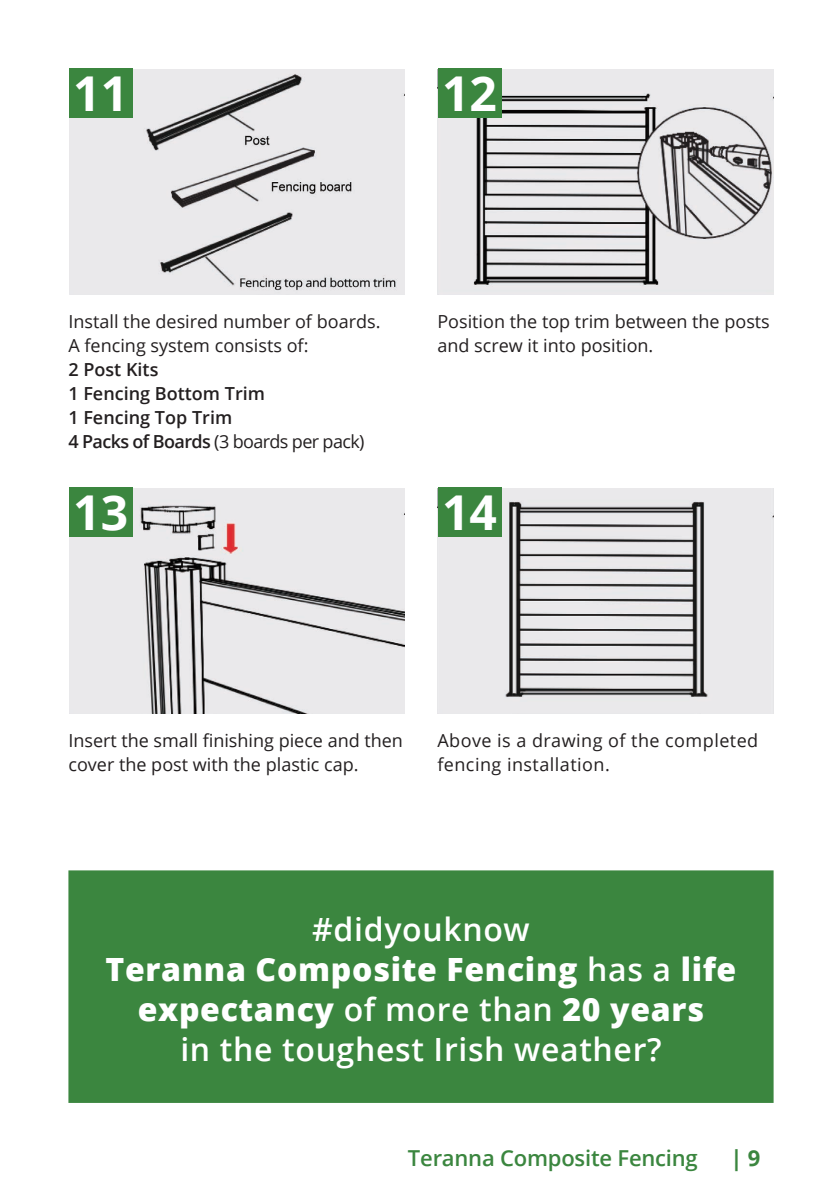
<style>
.page{position:relative;width:840px;height:1191px;background:#fff}
.page>*{position:absolute;margin:0;border:0;box-sizing:border-box;transform-origin:0 0}
.t1{font:700 48px "Open Sans";color:#fff}
.t2{font:600 32px/40px "Open Sans";letter-spacing:.02em;color:#fff;text-align:center}
.t3{font:600 22px "Open Sans";letter-spacing:-.01em;color:#3b863f}
.t4{font:700 22px "Open Sans";color:#3b863f}
.t5{font:18px/24px "Open Sans";color:#231f20}
.t6{font:600 18px/24px "Open Sans";color:#231f20}
.t7{font:18px/24px "Open Sans";letter-spacing:.025em;color:#231f20}
.s1{font-weight:400}
.s2{font-weight:800}
</style>
<div class="page">
<img style="left:437px;top:69px;width:336px;height:225px">
<div style="left:438px;top:69px;width:63px;height:49px;background:#3b863f"></div>
<img style="left:69px;top:69px;width:335px;height:225px">
<div style="left:69px;top:69px;width:64px;height:49px;background:#3b863f"></div>
<img style="left:437px;top:488px;width:336px;height:225px">
<div style="left:438px;top:488px;width:63px;height:49px;background:#3b863f"></div>
<img style="left:69px;top:488px;width:335px;height:225px">
<div style="left:69px;top:488px;width:64px;height:49px;background:#3b863f"></div>
<div style="left:71px;top:873px;width:699px;height:227px;background:#3b863f"></div>
<div style="left:68px;top:870px;width:705px;height:233px;border:6px solid #3b863f"></div>
<p class="t1" style="left:73px;top:60px;width:56px">11</p>
<p class="t1" style="left:442px;top:60px;width:56px">12</p>
<p class="t5" style="left:68px;top:309px;width:313px">Install the desired number of boards.<br>A fencing system consists of:</p>
<p class="t6" style="left:68px;top:357px;width:91px">2 Post Kits</p>
<p class="t6" style="left:68px;top:381px;width:198px">1 Fencing Bottom Trim</p>
<p class="t6" style="left:68px;top:405px;width:297px">1 Fencing Top Trim<br>4 Packs of Boards <span class="s1">(3 boards per pack)</span></p>
<p class="t1" style="left:73px;top:478px;width:56px">13</p>
<p class="t5" style="left:437px;top:309px;width:334px">Position the top trim between the posts and screw it into position.</p>
<p class="t1" style="left:442px;top:478px;width:56px">14</p>
<p class="t5" style="left:68px;top:728px;width:336px">Insert the small finishing piece and then cover the post with the plastic cap.</p>
<p class="t7" style="left:437px;top:728px;width:322px">Above is a drawing of the completed fencing installation.</p>
<p class="t2" style="left:105px;top:908px;width:632px">#didyouknow<br><span class="s2">Teranna Composite Fencing</span> has a <span class="s2">life expectancy</span> of more than <span class="s2">20 years<br></span>in the toughest Irish weather?</p>
<p class="t3" style="left:408px;top:1142px;width:291px">Teranna Composite Fencing</p>
<p class="t4" style="left:730px;top:1142px;width:31px">| 9</p>
</div>
